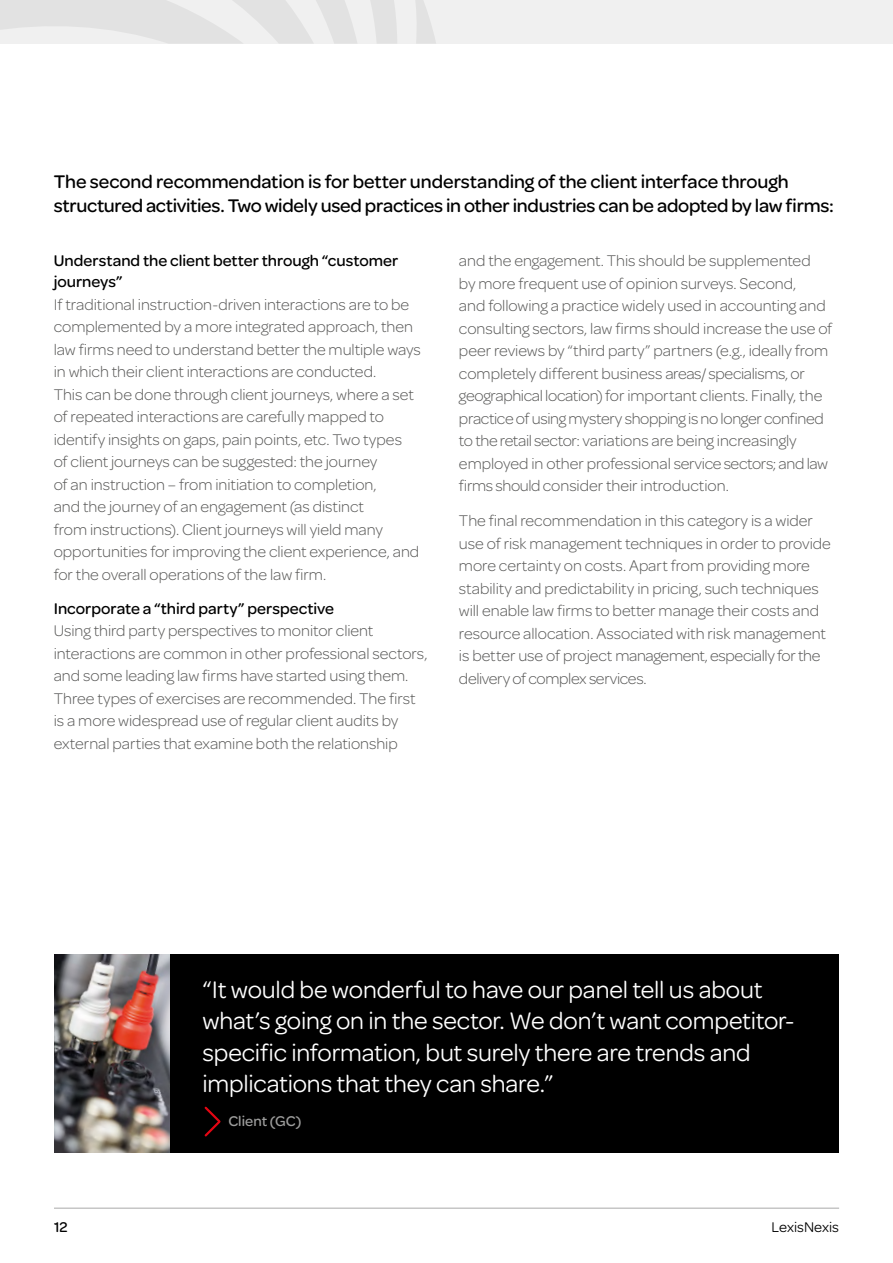
<style>
.page{position:relative;width:893px;height:1263px;background:#fff}
.page>*{position:absolute;margin:0;border:0;box-sizing:border-box;transform-origin:0 0}
.t1{font:25.5px/31.5px "Omnes";letter-spacing:-.005em;color:#fff}
.t2{font:500 19.5px/24px "Omnes";letter-spacing:-.01em;color:#000}
.t3{font:300 16.5px/22.5px "Omnes";color:#575756}
.t4{font:500 16.5px/21px "Omnes";color:#000}
.t5{font:15px "Omnes";color:#000}
.t6{font:500 15px "Omnes";color:#9d9d9c}
.t7{font:500 15px "Omnes";color:#000}
</style>
<div class="page">
<hr style="left:54px;top:1207px;width:785px;height:2px;background:#c6c6c6">
<div style="left:0;top:0;width:893px;height:44px;background:#f0f0f0"></div>
<svg style="left:0;top:0;width:436px;height:43px"></svg>
<div style="left:170px;top:954px;width:669px;height:198px;background:#000"></div>
<svg style="left:204px;top:1106px;width:17px;height:31px"></svg>
<img style="left:54px;top:954px;width:116px;height:198px">
<p class="t2" style="left:54px;top:169px;width:782px">The second recommendation is for better understanding of the client interface through structured activities. Two widely used practices in other industries can be adopted by law firms:</p>
<p class="t4" style="left:54px;top:250px;width:346px">Understand the client better through “customer journeys”</p>
<p class="t3" style="left:54px;top:293px;width:369px">If traditional instruction-driven interactions are to be complemented by a more integrated approach, then law firms need to understand better the multiple ways in which their client interactions are conducted.<br>This can be done through client journeys, where a set of repeated interactions are carefully mapped to identify insights on gaps, pain points, etc. Two types<br>of client journeys can be suggested: the journey<br>of an instruction – from initiation to completion,<br>and the journey of an engagement (as distinct<br>from instructions). Client journeys will yield many opportunities for improving the client experience, and for the overall operations of the law firm.</p>
<p class="t4" style="left:54px;top:598px;width:282px">Incorporate a “third party” perspective</p>
<p class="t3" style="left:54px;top:619px;width:375px">Using third party perspectives to monitor client interactions are common in other professional sectors, and some leading law firms have started using them.<br>Three types of exercises are recommended. The first is a more widespread use of regular client audits by external parties that examine both the relationship</p>
<p class="t3" style="left:459px;top:249px;width:375px">and the engagement. This should be supplemented<br>by more frequent use of opinion surveys. Second,<br>and following a practice widely used in accounting and consulting sectors, law firms should increase the use of peer reviews by “third party” partners (e.g., ideally from completely different business areas/ specialisms, or geographical location) for important clients. Finally, the practice of using mystery shopping is no longer confined to the retail sector: variations are being increasingly employed in other professional service sectors; and law firms should consider their introduction.</p>
<p class="t3" style="left:459px;top:510px;width:373px">The final recommendation in this category is a wider use of risk management techniques in order to provide more certainty on costs. Apart from providing more stability and predictability in pricing, such techniques will enable law firms to better manage their costs and resource allocation. Associated with risk management is better use of project management, especially for the delivery of complex services.</p>
<h1 class="t1" style="left:202px;top:973px;width:593px">“It would be wonderful to have our panel tell us about what’s going on in the sector. We don’t want competitor&shy;specific information, but surely there are trends and implications that they can share.”</h1>
<p class="t6" style="left:228px;top:1112px;width:75px">Client (GC)</p>
<p class="t7" style="left:54px;top:1219px;width:15px">12</p>
<p class="t5" style="left:771px;top:1219px;width:69px">LexisNexis</p>
</div>
